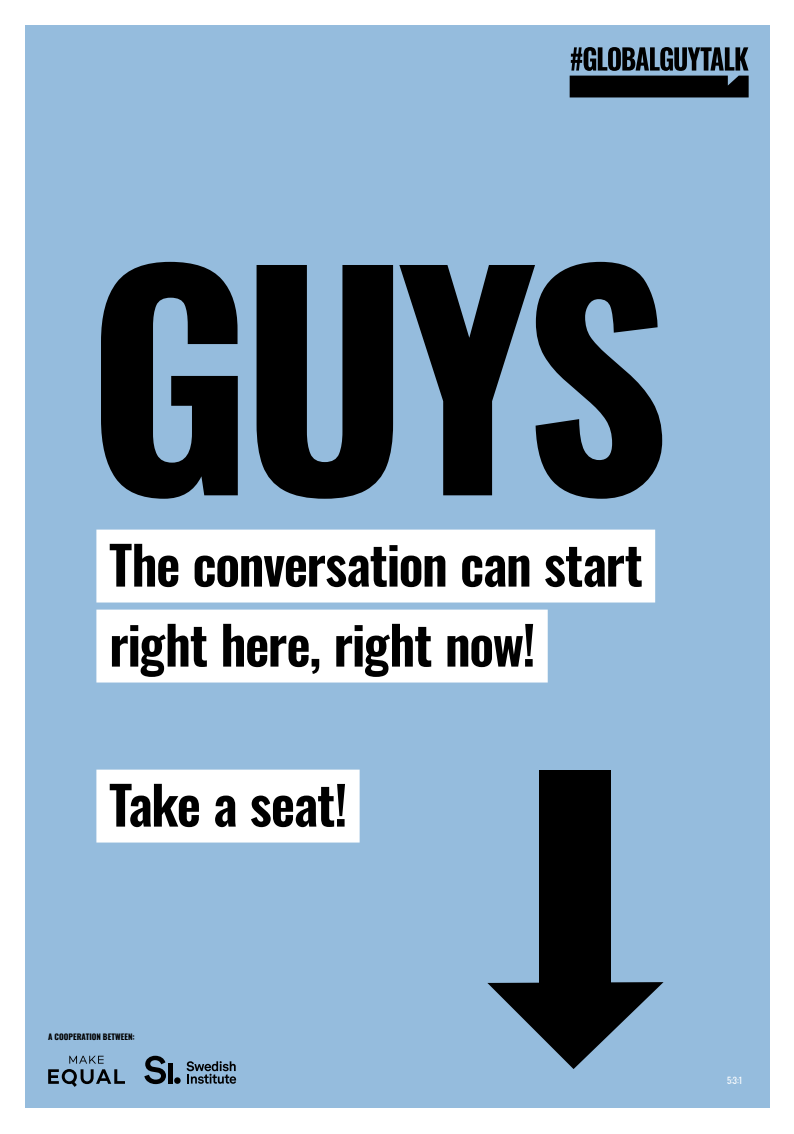
<style>
.page{position:relative;width:794px;height:1134px;background:#fff}
.page>*{position:absolute;margin:0;border:0;box-sizing:border-box;transform-origin:0 0}
.t1{font:700 284.32px "Oswald";color:#000}
.t2{font:600 52.8px/80px "Oswald";letter-spacing:-.025em;color:#000}
.t3{font:8.8px "Oswald";color:#fff}
.t4{font:700 8px "Oswald";letter-spacing:.005em;color:#000}
</style>
<div class="page">
<div style="left:25px;top:26px;width:744px;height:1082px;background:#95bcdd"></div>
<svg style="left:48px;top:1056px;width:77px;height:31px"></svg>
<svg style="left:144px;top:1056px;width:22px;height:28px"></svg>
<div style="left:168px;top:1063px;width:5px;height:20px;background:#000"></div>
<div style="left:174px;top:1077px;width:7px;height:7px;background:#000;border-radius:50%"></div>
<svg style="left:186px;top:1061px;width:50px;height:23px"></svg>
<svg style="left:569px;top:47px;width:179px;height:50px"></svg>
<div style="left:96px;top:530px;width:559px;height:72px;background:#fff"></div>
<div style="left:96px;top:610px;width:452px;height:72px;background:#fff"></div>
<div style="left:96px;top:770px;width:264px;height:72px;background:#fff"></div>
<div style="left:539px;top:770px;width:72px;height:222px;background:#000"></div>
<svg style="left:487px;top:982px;width:176px;height:87px"></svg>
<h1 class="t1" style="left:87px;top:231px;width:584px">GUYS</h1>
<p class="t2" style="left:109px;top:528px;width:535px">The conversation can start right here, right now!</p>
<p class="t2" style="left:109px;top:768px;width:240px">Take a seat!</p>
<p class="t4" style="left:48px;top:1033px;width:88px">A COOPERATION BETWEEN:</p>
<p class="t3" style="left:727px;top:1072px;width:17px">5:3:1</p>
</div>
